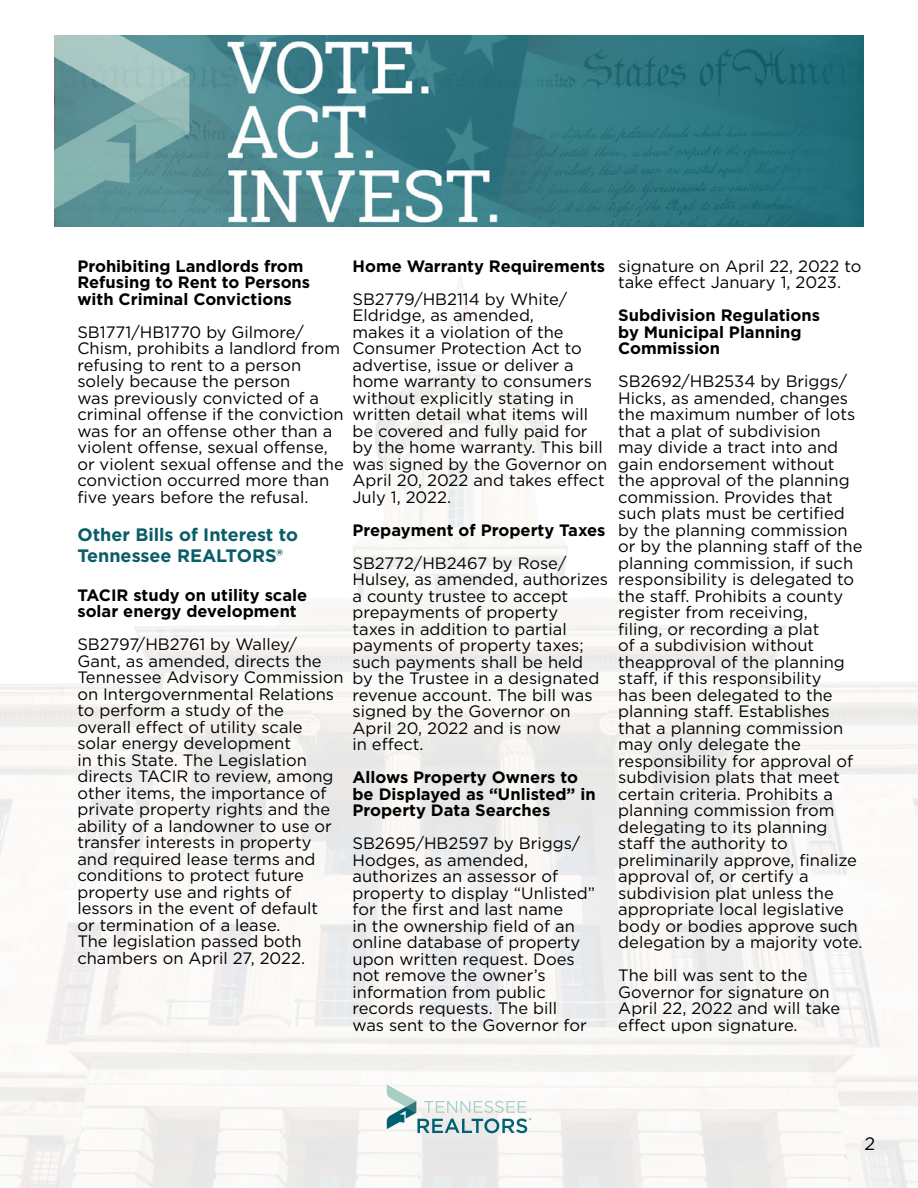
<style>
.page{position:relative;width:918px;height:1188px;background:#fff}
.page>*{position:absolute;margin:0;border:0;box-sizing:border-box;transform-origin:0 0}
.t1{font:700 18px/21.6px "Gotham";color:#095d67}
.t2{font:18px "Gotham";color:#000}
.t3{font:16.5px/16.5px "Gotham";color:#000}
.t4{font:700 16.5px/16.5px "Gotham";color:#000}
</style>
<div class="page">
<img style="left:0;top:226px;width:918px;height:962px">
<img style="left:54px;top:35px;width:810px;height:191px">
<svg style="left:387px;top:1084px;width:144px;height:49px"></svg>
<p class="t4" style="left:77px;top:258px;width:234px">Prohibiting Landlords from<br>Refusing to Rent to Persons with Criminal Convictions</p>
<p class="t3" style="left:77px;top:323px;width:268px">SB1771/HB1770 by Gilmore/<br>Chism, prohibits a landlord from refusing to rent to a person solely because the person<br>was previously convicted of a criminal offense if the conviction was for an offense other than a violent offense, sexual offense, or violent sexual offense and the conviction occurred more than five years before the refusal.</p>
<p class="t1" style="left:77px;top:524px;width:222px">Other Bills of Interest to<br>Tennessee REALTORS®</p>
<p class="t4" style="left:77px;top:586px;width:231px">TACIR study on utility scale solar energy development</p>
<p class="t3" style="left:77px;top:636px;width:268px">SB2797/HB2761 by Walley/<br>Gant, as amended, directs the<br>Tennessee Advisory Commission on Intergovernmental Relations to perform a study of the<br>overall effect of utility scale solar energy development<br>in this State. The Legislation directs TACIR to review, among other items, the importance of private property rights and the ability of a landowner to use or transfer interests in property and required lease terms and conditions to protect future property use and rights of lessors in the event of default<br>or termination of a lease.<br>The legislation passed both chambers on April 27, 2022.</p>
<p class="t4" style="left:353px;top:258px;width:254px">Home Warranty Requirements</p>
<p class="t3" style="left:353px;top:290px;width:256px">SB2779/HB2114 by White/<br>Eldridge, as amended,<br>makes it a violation of the<br>Consumer Protection Act to advertise, issue or deliver a home warranty to consumers without explicitly stating in written detail what items will be covered and fully paid for by the home warranty. This bill was signed by the Governor on<br>April 20, 2022 and takes effect<br>July 1, 2022.</p>
<p class="t4" style="left:353px;top:522px;width:254px">Prepayment of Property Taxes</p>
<p class="t3" style="left:353px;top:554px;width:257px">SB2772/HB2467 by Rose/<br>Hulsey, as amended, authorizes a county trustee to accept prepayments of property<br>taxes in addition to partial payments of property taxes; such payments shall be held<br>by the Trustee in a designated revenue account. The bill was signed by the Governor on<br>April 20, 2022 and is now<br>in effect.</p>
<p class="t4" style="left:353px;top:769px;width:245px">Allows Property Owners to be Displayed as “Unlisted” in<br>Property Data Searches</p>
<p class="t3" style="left:353px;top:835px;width:244px">SB2695/HB2597 by Briggs/<br>Hodges, as amended, authorizes an assessor of property to display “Unlisted” for the first and last name<br>in the ownership field of an online database of property upon written request. Does not remove the owner’s information from public records requests. The bill<br>was sent to the Governor for</p>
<p class="t3" style="left:618px;top:257px;width:245px">signature on April 22, 2022 to take effect January 1, 2023.</p>
<p class="t4" style="left:618px;top:307px;width:203px">Subdivision Regulations by Municipal Planning<br>Commission</p>
<p class="t3" style="left:618px;top:373px;width:246px">SB2692/HB2534 by Briggs/<br>Hicks, as amended, changes the maximum number of lots that a plat of subdivision<br>may divide a tract into and gain endorsement without the approval of the planning commission. Provides that such plats must be certified by the planning commission or by the planning staff of the planning commission, if such responsibility is delegated to the staff. Prohibits a county register from receiving,<br>filing, or recording a plat<br>of a subdivision without theapproval of the planning staff, if this responsibility<br>has been delegated to the planning staff. Establishes that a planning commission may only delegate the responsibility for approval of subdivision plats that meet certain criteria. Prohibits a planning commission from delegating to its planning staff the authority to preliminarily approve, finalize approval of, or certify a subdivision plat unless the appropriate local legislative body or bodies approve such delegation by a majority vote.</p>
<p class="t3" style="left:618px;top:967px;width:224px">The bill was sent to the<br>Governor for signature on<br>April 22, 2022 and will take effect upon signature.</p>
<p class="t2" style="left:865px;top:1133px;width:12px">2</p>
</div>
